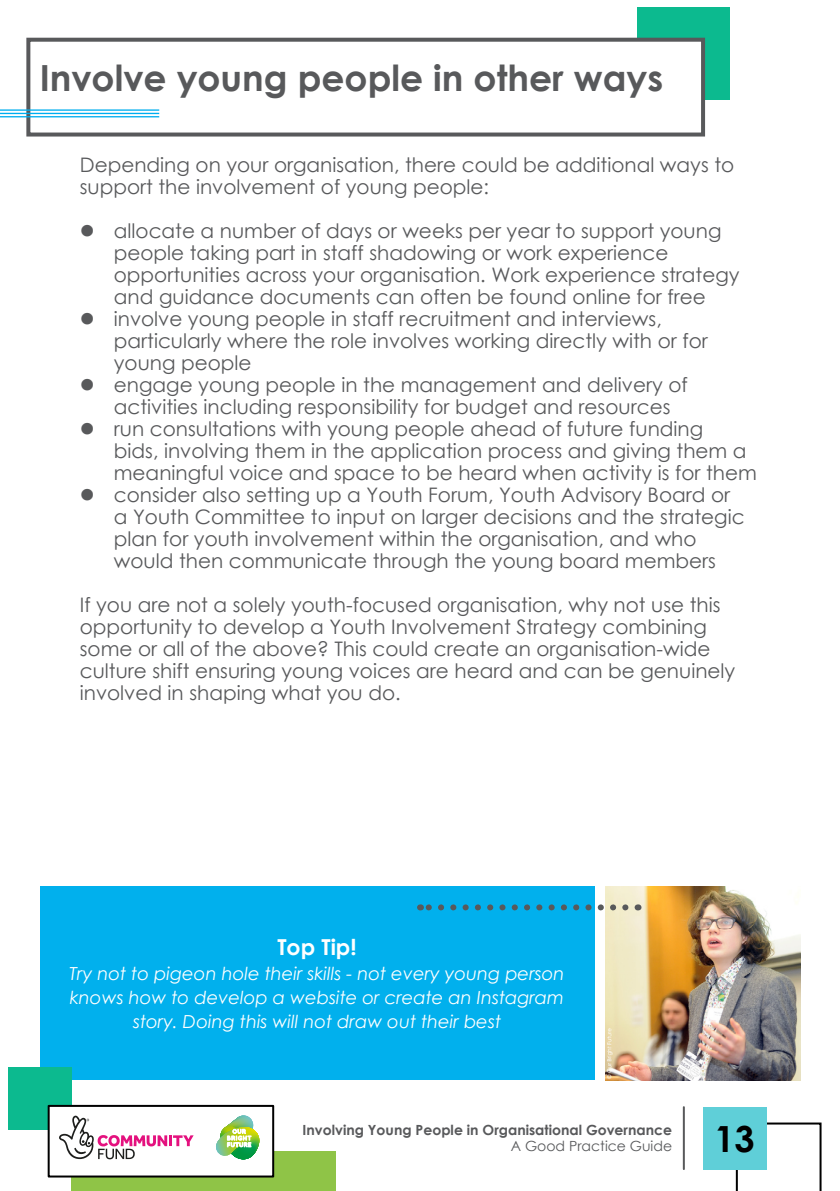
<style>
.page{position:relative;width:840px;height:1191px;background:#fff}
.page>*{position:absolute;margin:0;border:0;box-sizing:border-box;transform-origin:0 0}
.Page_Title{font:700 36px "Century Gothic";color:#58595b}
.t1{font:700 36px "Century Gothic";color:#000}
.Top_Tip{font:700 22px "Century Gothic";color:#fff}
.Body_Copy{font:20px/22px "Century Gothic";color:#58595b}
.Top_Tip__Text{font:italic 18px/24.2px "Century Gothic";color:#fff;text-align:center}
.t2{font:700 14px "Century Gothic";color:#58595b}
.t3{font:14px "Century Gothic";color:#58595b}
</style>
<div class="page">
<div style="left:637px;top:8px;width:92px;height:92px;background:#0cba8f"></div>
<div style="left:26px;top:38px;width:678px;height:98px;background:#fff;border:4px solid #58595b"></div>
<hr style="left:0;top:109px;width:159px;height:2px;background:#00aeef">
<hr style="left:0;top:113px;width:159px;height:1px;background:#00aeef">
<hr style="left:0;top:116px;width:159px;height:1px;background:#00aeef">
<hr style="left:682px;top:1107px;width:2px;height:62px;background:#58595b">
<div style="left:40px;top:886px;width:554px;height:194px;background:#01b0ed"></div>
<img style="left:605px;top:886px;width:194px;height:194px">
<svg style="left:420px;top:904px;width:205px;height:6px"></svg>
<div style="left:71px;top:1151px;width:265px;height:40px;background:#8fc447"></div>
<div style="left:8px;top:1067px;width:63px;height:62px;background:#0cba8f"></div>
<div style="left:49px;top:1105px;width:224px;height:71px;background:#fff"></div>
<div style="left:48px;top:1104px;width:226px;height:73px;border:2px solid #000"></div>
<svg style="left:59px;top:1115px;width:134px;height:44px"></svg>
<svg style="left:216px;top:1115px;width:43px;height:44px"></svg>
<svg style="left:735px;top:1122px;width:86px;height:69px"></svg>
<div style="left:702px;top:1107px;width:63px;height:62px;background:#5fcfd8"></div>
<p class="Page_Title" style="left:40px;top:50px;width:624px">Involve young people in other ways</p>
<p class="Body_Copy" style="left:80px;top:153px;width:655px">Depending on your organisation, there could be additional ways to support the involvement of young people:</p>
<p class="Body_Copy" style="left:114px;top:219px;width:627px">allocate a number of days or weeks per year to support young people taking part in staff shadowing or work experience opportunities across your organisation. Work experience strategy and guidance documents can often be found online for free</p>
<p class="Body_Copy" style="left:114px;top:307px;width:595px">involve young people in staff recruitment and interviews, particularly where the role involves working directly with or for young people</p>
<p class="Body_Copy" style="left:114px;top:373px;width:575px">engage young people in the management and delivery of activities including responsibility for budget and resources</p>
<p class="Body_Copy" style="left:114px;top:417px;width:644px">run consultations with young people ahead of future funding<br>bids, involving them in the application process and giving them a meaningful voice and space to be heard when activity is for them</p>
<p class="Body_Copy" style="left:114px;top:483px;width:632px">consider also setting up a Youth Forum, Youth Advisory Board or a Youth Committee to input on larger decisions and the strategic plan for youth involvement within the organisation, and who would then communicate through the young board members</p>
<p class="Body_Copy" style="left:80px;top:593px;width:656px">If you are not a solely youth-focused organisation, why not use this opportunity to develop a Youth Involvement Strategy combining some or all of the above? This could create an organisation-wide culture shift ensuring young voices are heard and can be genuinely involved in shaping what you do.</p>
<p class="Top_Tip" style="left:277px;top:930px;width:81px">Top Tip!</p>
<p class="Top_Tip__Text" style="left:70px;top:960px;width:496px">Try not to pigeon hole their skills - not every young person knows how to develop a website or create an Instagram story. Doing this will not draw out their best</p>
<p class="t2" style="left:302px;top:1119px;width:371px">Involving Young People in Organisational Governance</p>
<p class="t3" style="left:510px;top:1136px;width:163px">A Good Practice Guide</p>
<h1 class="t1" style="left:714px;top:1111px;width:42px">13</h1>
</div>
